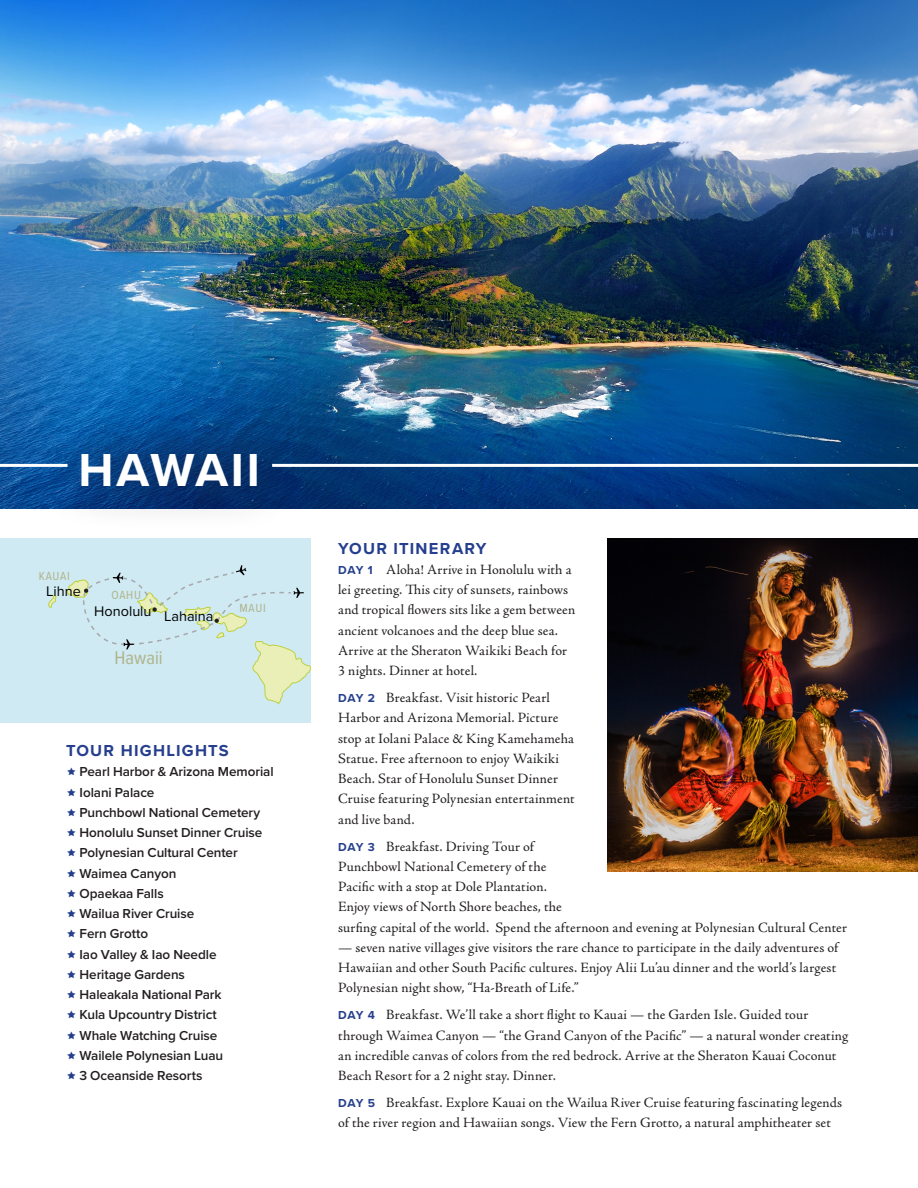
<style>
.page{position:relative;width:918px;height:1188px;background:#fff}
.page>*{position:absolute;margin:0;border:0;box-sizing:border-box;transform-origin:0 0}
.NEW_TOUR_White{font:700 48px "Proxima Nova";letter-spacing:.055em;color:#fff}
.t1{font:19.05px "Proxima Nova Cond";color:#afb389}
.NEW_Head{font:700 16.5px "Proxima Nova";letter-spacing:.075em;color:#253f8e}
.t2{font:14.4px "Proxima Nova";color:#000}
.NEW_Itinerary{font:14.25px/20.2px "Adobe Jenson Pro";letter-spacing:.01em;color:#231f20}
.t3{font:600 13.5px "Proxima Nova";letter-spacing:-.005em;color:#231f20}
.t4{font:12.15px "Proxima Nova Cond";letter-spacing:.06em;color:#afb389}
.s1{font-family:"Proxima Nova";font-weight:700;font-size:12px;color:#253f8e}
</style>
<div class="page">
<img style="left:0;top:0;width:918px;height:509px">
<div style="left:0;top:539px;width:310px;height:184px;background:#cfeaf3"></div>
<svg style="left:48px;top:565px;width:262px;height:139px"></svg>
<img style="left:608px;top:538px;width:310px;height:334px">
<div style="left:37px;top:410px;width:266px;height:121px;background:#231f20;opacity:.75"></div>
<hr style="left:0;top:464px;width:68px;height:3px;background:#fff">
<hr style="left:272px;top:464px;width:646px;height:3px;background:#fff">
<p class="NEW_TOUR_White" style="left:79px;top:434px;width:183px">HAWAII</p>
<p class="t4" style="left:39px;top:567px;width:32px">KAUAI</p>
<p class="t2" style="left:46px;top:580px;width:36px">Lihne</p>
<p class="t4" style="left:112px;top:586px;width:31px">OAHU</p>
<p class="t2" style="left:94px;top:600px;width:121px">Honolulu Lahaina</p>
<p class="t1" style="left:115px;top:643px;width:50px">Hawaii</p>
<p class="t4" style="left:240px;top:599px;width:28px">MAUI</p>
<p class="NEW_Head" style="left:66px;top:738px;width:164px">TOUR HIGHLIGHTS</p>
<p class="t3" style="left:80px;top:762px;width:196px">Pearl Harbor &amp; Arizona Memorial</p>
<p class="t3" style="left:80px;top:782px;width:76px">Iolani Palace</p>
<p class="t3" style="left:80px;top:802px;width:182px">Punchbowl National Cemetery</p>
<p class="t3" style="left:80px;top:822px;width:184px">Honolulu Sunset Dinner Cruise</p>
<p class="t3" style="left:80px;top:843px;width:160px">Polynesian Cultural Center</p>
<p class="t3" style="left:80px;top:863px;width:98px">Waimea Canyon</p>
<p class="t3" style="left:80px;top:883px;width:86px">Opaekaa Falls</p>
<p class="t3" style="left:80px;top:903px;width:116px">Wailua River Cruise</p>
<p class="t3" style="left:80px;top:924px;width:70px">Fern Grotto</p>
<p class="t3" style="left:80px;top:944px;width:139px">Iao Valley &amp; Iao Needle</p>
<p class="t3" style="left:80px;top:964px;width:107px">Heritage Gardens</p>
<p class="t3" style="left:80px;top:984px;width:144px">Haleakala National Park</p>
<p class="t3" style="left:80px;top:1005px;width:139px">Kula Upcountry District</p>
<p class="t3" style="left:80px;top:1025px;width:139px">Whale Watching Cruise</p>
<p class="t3" style="left:80px;top:1045px;width:145px">Wailele Polynesian Luau</p>
<p class="t3" style="left:80px;top:1065px;width:125px">3 Oceanside Resorts</p>
<p class="NEW_Head" style="left:338px;top:536px;width:150px">YOUR ITINERARY</p>
<p class="NEW_Itinerary" style="left:338px;top:559px;width:239px"><span class="s1">DAY 1</span> Aloha! Arrive in Honolulu with a lei greeting. This city of sunsets, rainbows and tropical flowers sits like a gem between ancient volcanoes and the deep blue sea.<br>Arrive at the Sheraton Waikiki Beach for 3 nights. Dinner at hotel.</p>
<p class="NEW_Itinerary" style="left:338px;top:688px;width:238px"><span class="s1">DAY 2</span> Breakfast. Visit historic Pearl Harbor and Arizona Memorial. Picture stop at Iolani Palace &amp; King Kamehameha Statue. Free afternoon to enjoy Waikiki Beach. Star of Honolulu Sunset Dinner Cruise featuring Polynesian entertainment and live band.</p>
<p class="NEW_Itinerary" style="left:338px;top:836px;width:511px"><span class="s1">DAY 3</span> Breakfast. Driving Tour of<br>Punchbowl National Cemetery of the<br>Pacific with a stop at Dole Plantation.<br>Enjoy views of North Shore beaches, the<br>surfing capital of the world. Spend the afternoon and evening at Polynesian Cultural Center</p>
<p class="NEW_Itinerary" style="left:338px;top:937px;width:502px">— seven native villages give visitors the rare chance to participate in the daily adventures of<br>Hawaiian and other South Pacific cultures. Enjoy Alii Lu’au dinner and the world’s largest<br>Polynesian night show, “Ha-Breath of Life.”</p>
<p class="NEW_Itinerary" style="left:338px;top:1005px;width:512px"><span class="s1">DAY 4</span> Breakfast. We’ll take a short flight to Kauai — the Garden Isle. Guided tour through Waimea Canyon — “the Grand Canyon of the Pacific” — a natural wonder creating an incredible canvas of colors from the red bedrock. Arrive at the Sheraton Kauai Coconut Beach Resort for a 2 night stay. Dinner.</p>
<p class="NEW_Itinerary" style="left:338px;top:1093px;width:506px"><span class="s1">DAY 5</span> Breakfast. Explore Kauai on the Wailua River Cruise featuring fascinating legends of the river region and Hawaiian songs. View the Fern Grotto, a natural amphitheater set</p>
</div>
